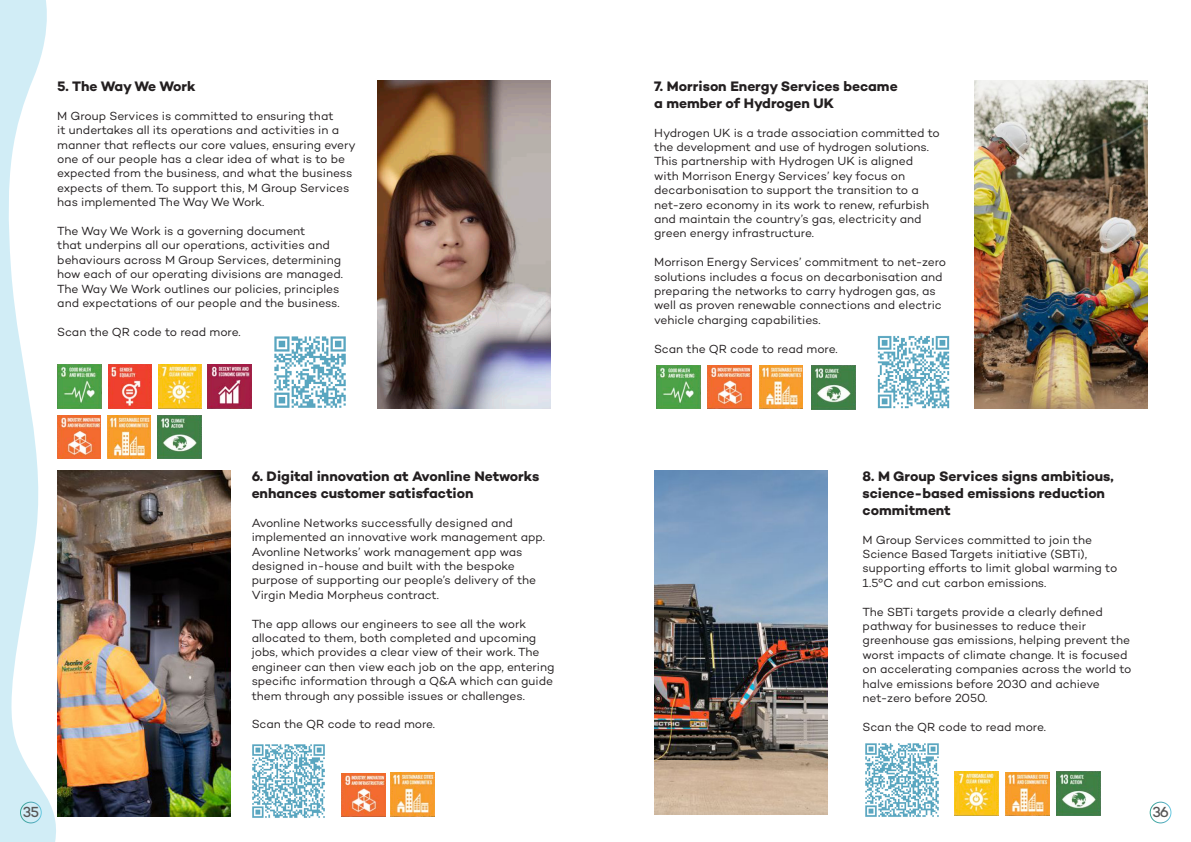
<style>
.page{position:relative;width:1191px;height:842px;background:#fff}
.page>*{position:absolute;margin:0;border:0;box-sizing:border-box;transform-origin:0 0}
.t1{font:500 14.9px "Campton";color:#575656}
.t2{font:700 14px/16.8px "Campton";color:#231f20}
.t3{font:12px/14.4px "Campton";letter-spacing:-.005em;color:#231f20}
</style>
<div class="page">
<img style="left:377px;top:80px;width:173px;height:329px">
<img style="left:974px;top:80px;width:173px;height:329px">
<img style="left:57px;top:470px;width:173px;height:346px">
<img style="left:654px;top:470px;width:173px;height:345px">
<svg style="left:0;top:0;width:56px;height:842px"></svg>
<div style="left:20px;top:802px;width:22px;height:21px;border:1px solid #fff;border-radius:50%"></div>
<div style="left:1149px;top:802px;width:22px;height:21px;border:1px solid #fff;border-radius:50%"></div>
<img style="left:274px;top:336px;width:72px;height:72px">
<img style="left:877px;top:336px;width:73px;height:73px">
<img style="left:865px;top:743px;width:74px;height:74px">
<img style="left:252px;top:744px;width:73px;height:74px">
<img style="left:57px;top:365px;width:45px;height:43px">
<img style="left:656px;top:365px;width:45px;height:44px">
<img style="left:108px;top:365px;width:44px;height:43px">
<img style="left:158px;top:365px;width:44px;height:43px">
<img style="left:954px;top:772px;width:44px;height:43px">
<img style="left:208px;top:365px;width:44px;height:43px">
<img style="left:57px;top:415px;width:44px;height:44px">
<img style="left:707px;top:365px;width:44px;height:44px">
<img style="left:342px;top:773px;width:43px;height:44px">
<img style="left:107px;top:415px;width:44px;height:44px">
<img style="left:1005px;top:772px;width:44px;height:43px">
<img style="left:759px;top:365px;width:44px;height:44px">
<img style="left:390px;top:772px;width:44px;height:44px">
<img style="left:158px;top:415px;width:44px;height:44px">
<img style="left:1056px;top:772px;width:44px;height:43px">
<img style="left:811px;top:365px;width:44px;height:44px">
<p class="t2" style="left:57px;top:78px;width:140px">5. The Way We Work</p>
<p class="t3" style="left:57px;top:108px;width:300px">M Group Services is committed to ensuring that<br>it undertakes all its operations and activities in a manner that reflects our core values, ensuring every one of our people has a clear idea of what is to be expected from the business, and what the business expects of them. To support this, M Group Services has implemented The Way We Work.</p>
<p class="t3" style="left:57px;top:224px;width:287px">The Way We Work is a governing document<br>that underpins all our operations, activities and behaviours across M Group Services, determining how each of our operating divisions are managed.<br>The Way We Work outlines our policies, principles and expectations of our people and the business.</p>
<p class="t3" style="left:57px;top:324px;width:185px">Scan the QR code to read more.</p>
<p class="t2" style="left:252px;top:468px;width:289px">6. Digital innovation at Avonline Networks enhances customer satisfaction</p>
<p class="t3" style="left:252px;top:515px;width:295px">Avonline Networks successfully designed and implemented an innovative work management app.</p>
<p class="t3" style="left:252px;top:544px;width:286px">Avonline Networks’ work management app was designed in-house and built with the bespoke purpose of supporting our people’s delivery of the Virgin Media Morpheus contract.</p>
<p class="t3" style="left:252px;top:616px;width:304px">The app allows our engineers to see all the work allocated to them, both completed and upcoming jobs, which provides a clear view of their work. The engineer can then view each job on the app, entering specific information through a Q&amp;A which can guide them through any possible issues or challenges.</p>
<p class="t3" style="left:252px;top:717px;width:185px">Scan the QR code to read more.</p>
<p class="t2" style="left:654px;top:78px;width:245px">7. Morrison Energy Services became a member of Hydrogen UK</p>
<p class="t3" style="left:654px;top:125px;width:287px">Hydrogen UK is a trade association committed to the development and use of hydrogen solutions.<br>This partnership with Hydrogen UK is aligned with Morrison Energy Services’ key focus on decarbonisation to support the transition to a net-zero economy in its work to renew, refurbish and maintain the country’s gas, electricity and green energy infrastructure.</p>
<p class="t3" style="left:654px;top:255px;width:293px">Morrison Energy Services’ commitment to net-zero solutions includes a focus on decarbonisation and preparing the networks to carry hydrogen gas, as well as proven renewable connections and electric vehicle charging capabilities.</p>
<p class="t3" style="left:654px;top:341px;width:185px">Scan the QR code to read more.</p>
<p class="t2" style="left:862px;top:468px;width:253px">8. M Group Services signs ambitious, science-based emissions reduction commitment</p>
<p class="t3" style="left:862px;top:532px;width:256px">M Group Services committed to join the Science Based Targets initiative (SBTi), supporting efforts to limit global warming to 1.5°C and cut carbon emissions.</p>
<p class="t3" style="left:862px;top:604px;width:270px">The SBTi targets provide a clearly defined pathway for businesses to reduce their greenhouse gas emissions, helping prevent the worst impacts of climate change. It is focused on accelerating companies across the world to halve emissions before 2030 and achieve net-zero before 2050.</p>
<p class="t3" style="left:862px;top:719px;width:185px">Scan the QR code to read more.</p>
<p class="t1" style="left:23px;top:803px;width:18px">35</p>
<p class="t1" style="left:1152px;top:803px;width:18px">36</p>
</div>
